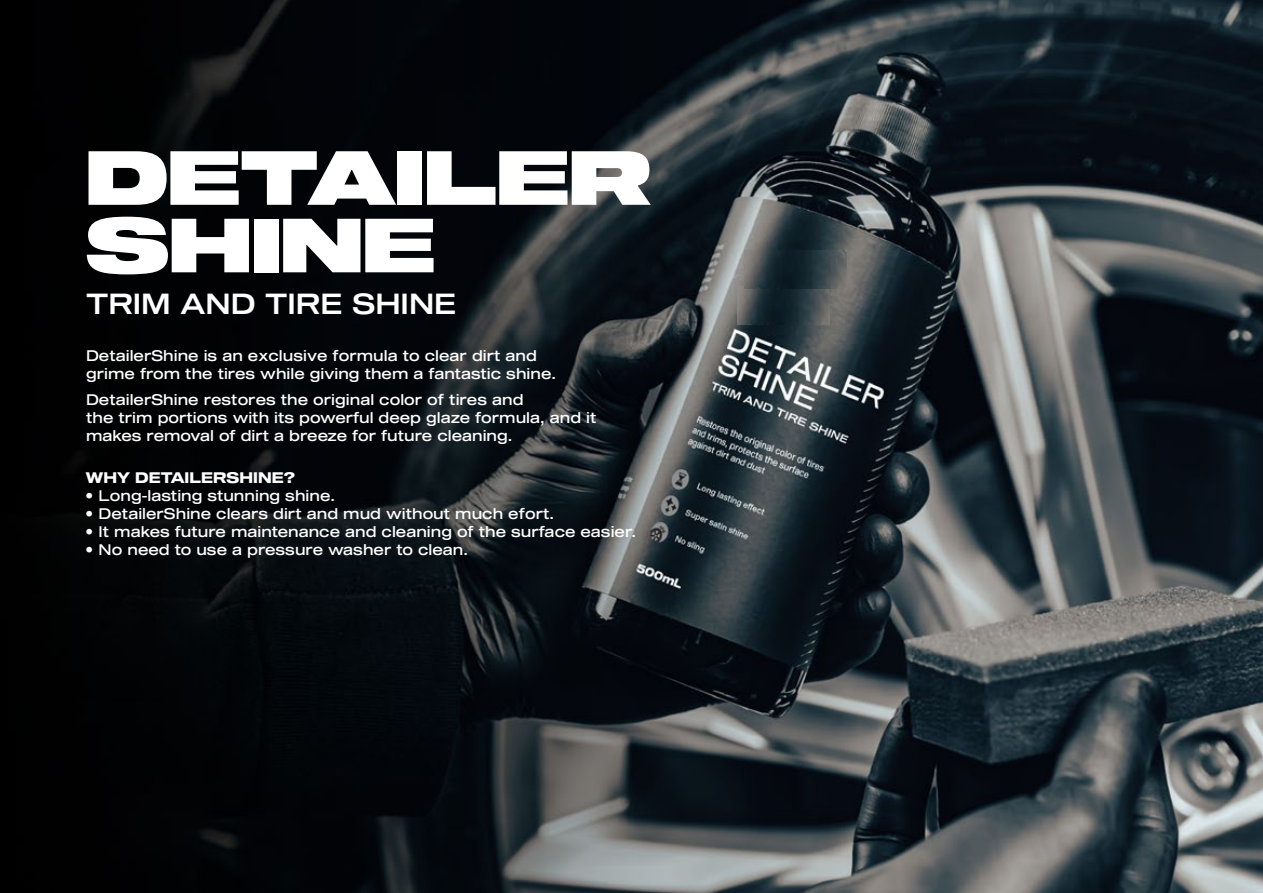
<style>
.page{position:relative;width:1263px;height:893px;background:#fff}
.page>*{position:absolute;margin:0;border:0;box-sizing:border-box;transform-origin:0 0}
.t1{font:75px/67.5px "Shapiro 95 Super Extd";color:#fff}
.t2{font:28.5px "Shapiro 55 Middle Wide";color:#fff}
.t3{font:15px/18px "Shapiro 45 Welter Wide";color:#fff}
.t4{font:15px "Shapiro 75 Heavy Wide";color:#fff}
</style>
<div class="page">
<img style="left:0;top:0;width:1263px;height:893px">
<hr style="left:1262px;top:529px;width:1px;height:364px;background:#000">
<img style="left:737px;top:287px;width:93px;height:38px">
<img style="left:745px;top:250px;width:101px;height:38px">
<h1 class="t1" style="left:86px;top:147px;width:566px">DETAILER<br>SHINE</h1>
<h2 class="t2" style="left:86px;top:284px;width:372px">TRIM AND TIRE SHINE</h2>
<p class="t3" style="left:86px;top:347px;width:471px">DetailerShine is an exclusive formula to clear dirt and grime from the tires while giving them a fantastic shine.</p>
<p class="t3" style="left:86px;top:391px;width:512px">DetailerShine restores the original color of tires and<br>the trim portions with its powerful deep glaze formula, and it makes removal of dirt a breeze for future cleaning.</p>
<p class="t4" style="left:86px;top:467px;width:211px">WHY DETAILERSHINE?</p>
<p class="t3" style="left:86px;top:487px;width:251px">• Long-lasting stunning shine.</p>
<p class="t3" style="left:86px;top:505px;width:470px">• DetailerShine clears dirt and mud without much efort.</p>
<p class="t3" style="left:86px;top:523px;width:552px">• It makes future maintenance and cleaning of the surface easier.</p>
<p class="t3" style="left:86px;top:541px;width:384px">• No need to use a pressure washer to clean.</p>
</div>
